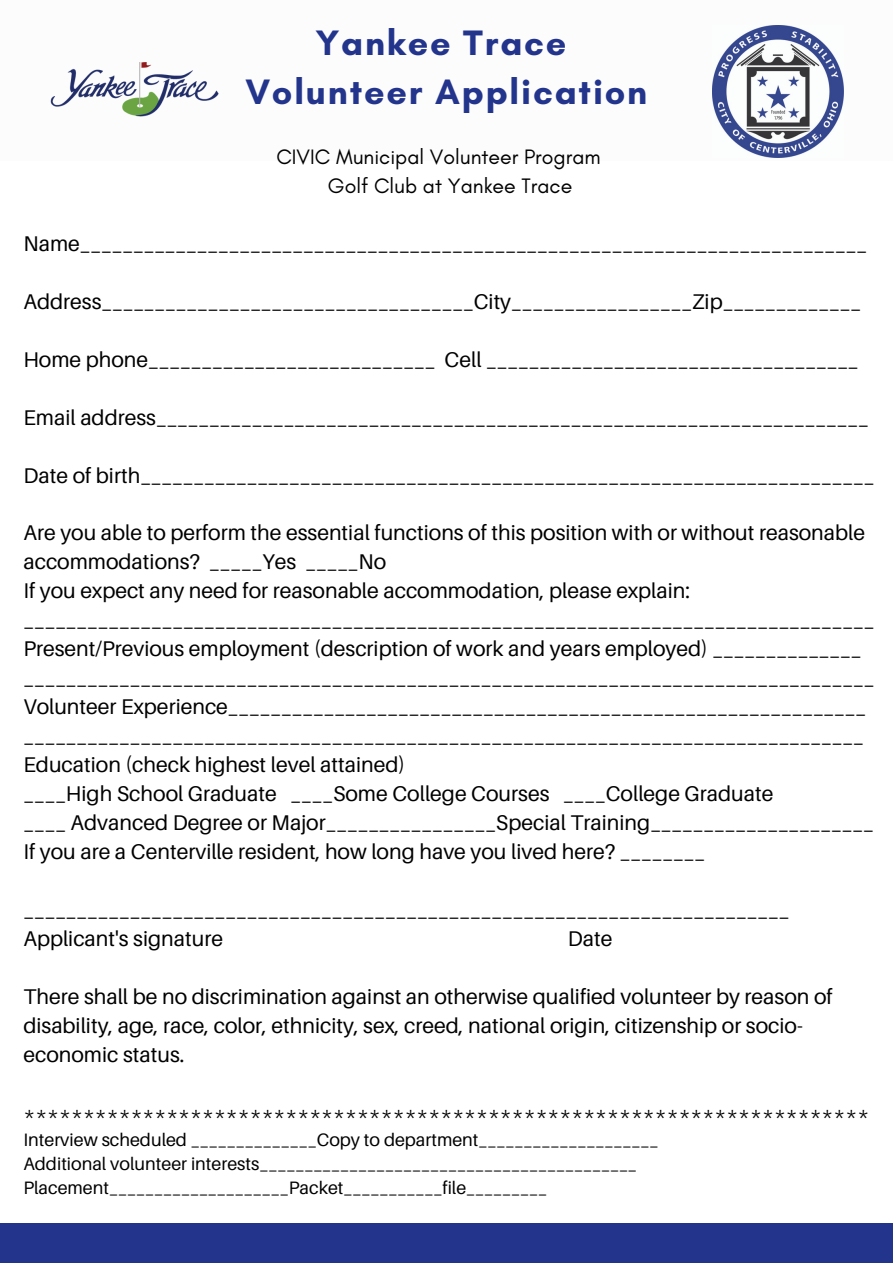
<style>
.page{position:relative;width:893px;height:1264px;background:#fff}
.page>*{position:absolute;margin:0;border:0;box-sizing:border-box;transform-origin:0 0}
.t1{font:700 36px/49.5px "Glacial Indifference";letter-spacing:.05em;color:#23348c;text-align:center}
.t2{font:21.3px/29px "Aileron";color:#000}
.t3{font:21.3px/29px "Glacial Indifference";color:#000}
.t4{font:18px/24.2px "Aileron";color:#000}
</style>
<div class="page">
<div style="left:0;top:1223px;width:892px;height:39px;background:#23348c"></div>
<img style="left:712px;top:26px;width:131px;height:131px">
<img style="left:50px;top:62px;width:169px;height:54px">
<h1 class="t1" style="left:245px;top:18px;width:403px">Yankee Trace<br>Volunteer Application</h1>
<p class="t3" style="left:328px;top:142px;width:274px;text-indent:-51px">CIVIC Municipal Volunteer Program<br>Golf Club at Yankee Trace</p>
<p class="t2" style="left:23px;top:228px;width:845px">Name__________________________________________________________________________</p>
<p class="t2" style="left:23px;top:286px;width:839px">Address___________________________________City_________________Zip_____________</p>
<p class="t2" style="left:23px;top:344px;width:836px">Home phone___________________________ Cell ___________________________________</p>
<p class="t2" style="left:23px;top:402px;width:846px">Email address___________________________________________________________________</p>
<p class="t2" style="left:23px;top:460px;width:852px">Date of birth_____________________________________________________________________</p>
<p class="t2" style="left:23px;top:518px;width:852px">Are you able to perform the essential functions of this position with or without reasonable accommodations? _____Yes _____No<br>If you expect any need for reasonable accommodation, please explain: ________________________________________________________________________________ Present/Previous employment (description of work and years employed) ______________ ________________________________________________________________________________ Volunteer Experience____________________________________________________________ _______________________________________________________________________________ Education (check highest level attained)<br>____High School Graduate ____Some College Courses ____College Graduate<br>____ Advanced Degree or Major________________Special Training_____________________ If you are a Centerville resident, how long have you lived here? ________</p>
<p class="t2" style="left:23px;top:894px;width:767px">________________________________________________________________________<br>Applicant's signature</p>
<p class="t2" style="left:567px;top:923px;width:46px">Date</p>
<p class="t2" style="left:23px;top:981px;width:810px">There shall be no discrimination against an otherwise qualified volunteer by reason of disability, age, race, color, ethnicity, sex, creed, national origin, citizenship or socio&shy;economic status.</p>
<p class="t2" style="left:23px;top:1097px;width:847px">***********************************************************************</p>
<p class="t4" style="left:23px;top:1126px;width:636px">Interview scheduled ______________Copy to department____________________<br>Additional volunteer interests__________________________________________<br>Placement____________________Packet___________file_________</p>
</div>
